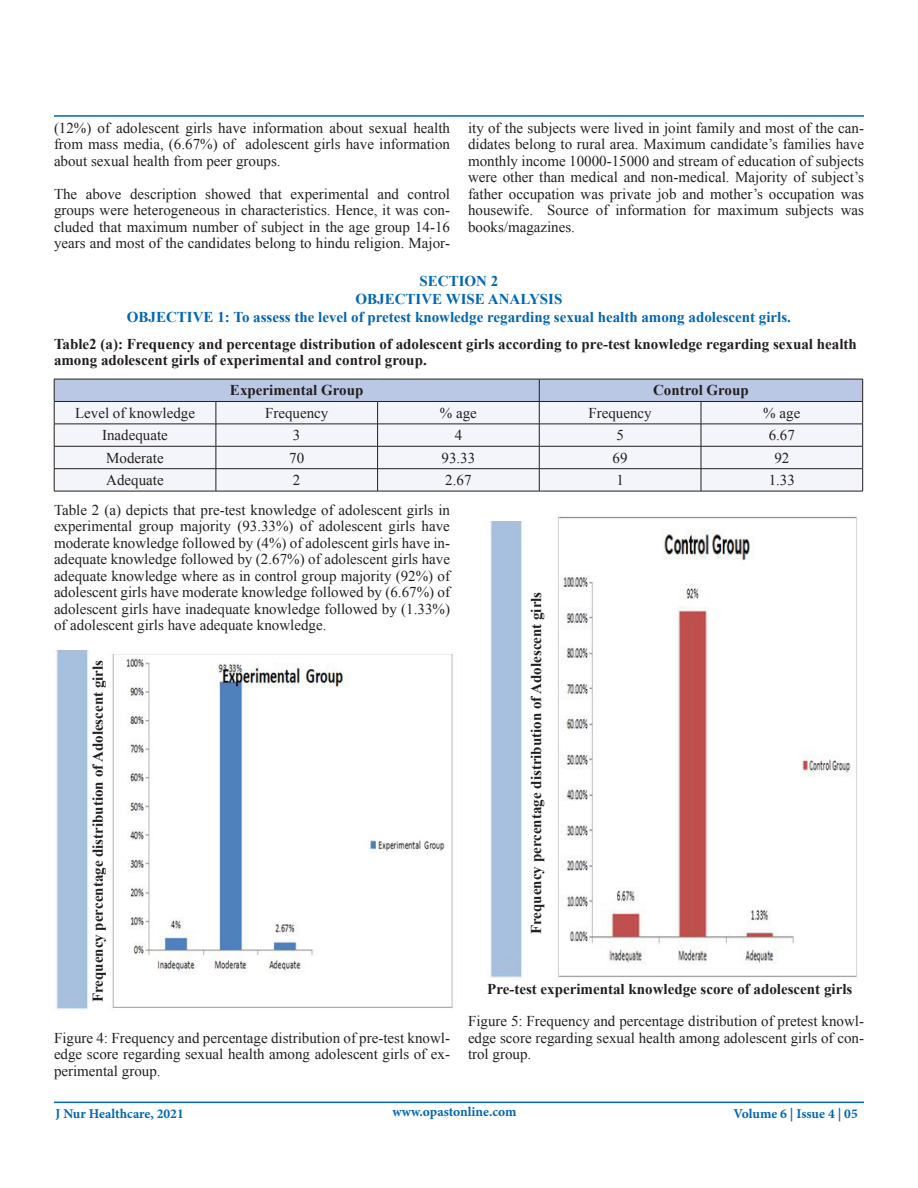
<style>
.page{position:relative;width:918px;height:1188px;background:#fff}
.page>*{position:absolute;margin:0;border:0;box-sizing:border-box;transform-origin:0 0}
.t1{font:15px/16.5px "Times New Roman";color:#231f20;text-align:justify}
.t2{font:700 15px/16.5px "Times New Roman";color:#231f20}
.t3{font:700 15px "Times New Roman";color:#0166b3}
.t4{font:700 13.5px "Minion Pro";color:#0166b3}
</style>
<div class="page">
<hr style="left:54px;top:1102px;width:810px;height:1px;background:#0166b3">
<hr style="left:54px;top:115px;width:810px;height:2px;background:#0166b3">
<svg style="left:54px;top:379px;width:809px;height:112px"></svg>
<hr style="left:54px;top:491px;width:162px;height:1px;background:#231f20">
<hr style="left:216px;top:491px;width:162px;height:1px;background:#231f20">
<hr style="left:378px;top:491px;width:161px;height:1px;background:#231f20">
<hr style="left:539px;top:491px;width:162px;height:1px;background:#231f20">
<hr style="left:701px;top:491px;width:162px;height:1px;background:#231f20">
<img style="left:112px;top:653px;width:341px;height:355px">
<img style="left:55px;top:651px;width:35px;height:360px">
<img style="left:557px;top:516px;width:301px;height:462px">
<img style="left:489px;top:521px;width:34px;height:459px">
<p class="t1" style="left:54px;top:119px;width:398px">(12%) of adolescent girls have information about sexual health from mass media, (6.67%) of adolescent girls have information about sexual health from peer groups.</p>
<p class="t1" style="left:54px;top:185px;width:398px">The above description showed that experimental and control groups were heterogeneous in characteristics. Hence, it was con&shy;cluded that maximum number of subject in the age group 14-16 years and most of the candidates belong to hindu religion. Major-</p>
<p class="t1" style="left:468px;top:119px;width:398px">ity of the subjects were lived in joint family and most of the can&shy;didates belong to rural area. Maximum candidate’s families have monthly income 10000-15000 and stream of education of subjects were other than medical and non-medical. Majority of subject’s father occupation was private job and mother’s occupation was housewife. Source of information for maximum subjects was books/magazines.</p>
<p class="t3" style="left:420px;top:270px;width:80px">SECTION 2</p>
<p class="t3" style="left:356px;top:288px;width:208px">OBJECTIVE WISE ANALYSIS</p>
<p class="t3" style="left:127px;top:306px;width:666px">OBJECTIVE 1: To assess the level of pretest knowledge regarding sexual health among adolescent girls.</p>
<p class="t2" style="left:54px;top:335px;width:804px">Table2 (a): Frequency and percentage distribution of adolescent girls according to pre-test knowledge regarding sexual health among adolescent girls of experimental and control group.</p>
<p class="t2" style="left:230px;top:382px;width:135px">Experimental Group</p>
<p class="t2" style="left:653px;top:382px;width:97px">Control Group</p>
<p class="t1" style="left:75px;top:404px;width:121px">Level of knowledge</p>
<p class="t1" style="left:265px;top:404px;width:65px">Frequency</p>
<p class="t1" style="left:440px;top:404px;width:39px">% age</p>
<p class="t1" style="left:588px;top:404px;width:65px">Frequency</p>
<p class="t1" style="left:763px;top:404px;width:39px">% age</p>
<p class="t1" style="left:102px;top:427px;width:67px">Inadequate</p>
<p class="t1" style="left:293px;top:427px;width:9px">3</p>
<p class="t1" style="left:455px;top:427px;width:9px">4</p>
<p class="t1" style="left:616px;top:427px;width:9px">5</p>
<p class="t1" style="left:769px;top:427px;width:28px">6.67</p>
<p class="t1" style="left:106px;top:449px;width:59px">Moderate</p>
<p class="t1" style="left:289px;top:449px;width:16px">70</p>
<p class="t1" style="left:442px;top:449px;width:35px">93.33</p>
<p class="t1" style="left:613px;top:449px;width:16px">69</p>
<p class="t1" style="left:774px;top:449px;width:16px">92</p>
<p class="t1" style="left:106px;top:472px;width:59px">Adequate</p>
<p class="t1" style="left:293px;top:472px;width:9px">2</p>
<p class="t1" style="left:445px;top:472px;width:28px">2.67</p>
<p class="t1" style="left:616px;top:472px;width:9px">1</p>
<p class="t1" style="left:769px;top:472px;width:28px">1.33</p>
<p class="t1" style="left:54px;top:501px;width:398px">Table 2 (a) depicts that pre-test knowledge of adolescent girls in experimental group majority (93.33%) of adolescent girls have moderate knowledge followed by (4%) of adolescent girls have in&shy;adequate knowledge followed by (2.67%) of adolescent girls have adequate knowledge where as in control group majority (92%) of adolescent girls have moderate knowledge followed by (6.67%) of adolescent girls have inadequate knowledge followed by (1.33%) of adolescent girls have adequate knowledge.</p>
<p class="t2" style="left:528px;top:934px;width:344px;rotate:-90deg">Frequency percentage distribution of Adolescent girls</p>
<p class="t2" style="left:89px;top:1002px;width:344px;rotate:-90deg">Frequency percentage distribution of Adolescent girls</p>
<p class="t2" style="left:487px;top:980px;width:367px">Pre-test experimental knowledge score of adolescent girls</p>
<p class="t1" style="left:54px;top:1029px;width:397px">Figure 4: Frequency and percentage distribution of pre-test knowl&shy;edge score regarding sexual health among adolescent girls of ex&shy;perimental group.</p>
<p class="t1" style="left:468px;top:1013px;width:397px">Figure 5: Frequency and percentage distribution of pretest knowl&shy;edge score regarding sexual health among adolescent girls of con&shy;trol group.</p>
<p class="t4" style="left:56px;top:1104px;width:130px">J Nur Healthcare, 2021</p>
<p class="t4" style="left:393px;top:1103px;width:126px">www.opastonline.com</p>
<p class="t4" style="left:734px;top:1104px;width:126px">Volume 6 | Issue 4 | 05</p>
</div>
